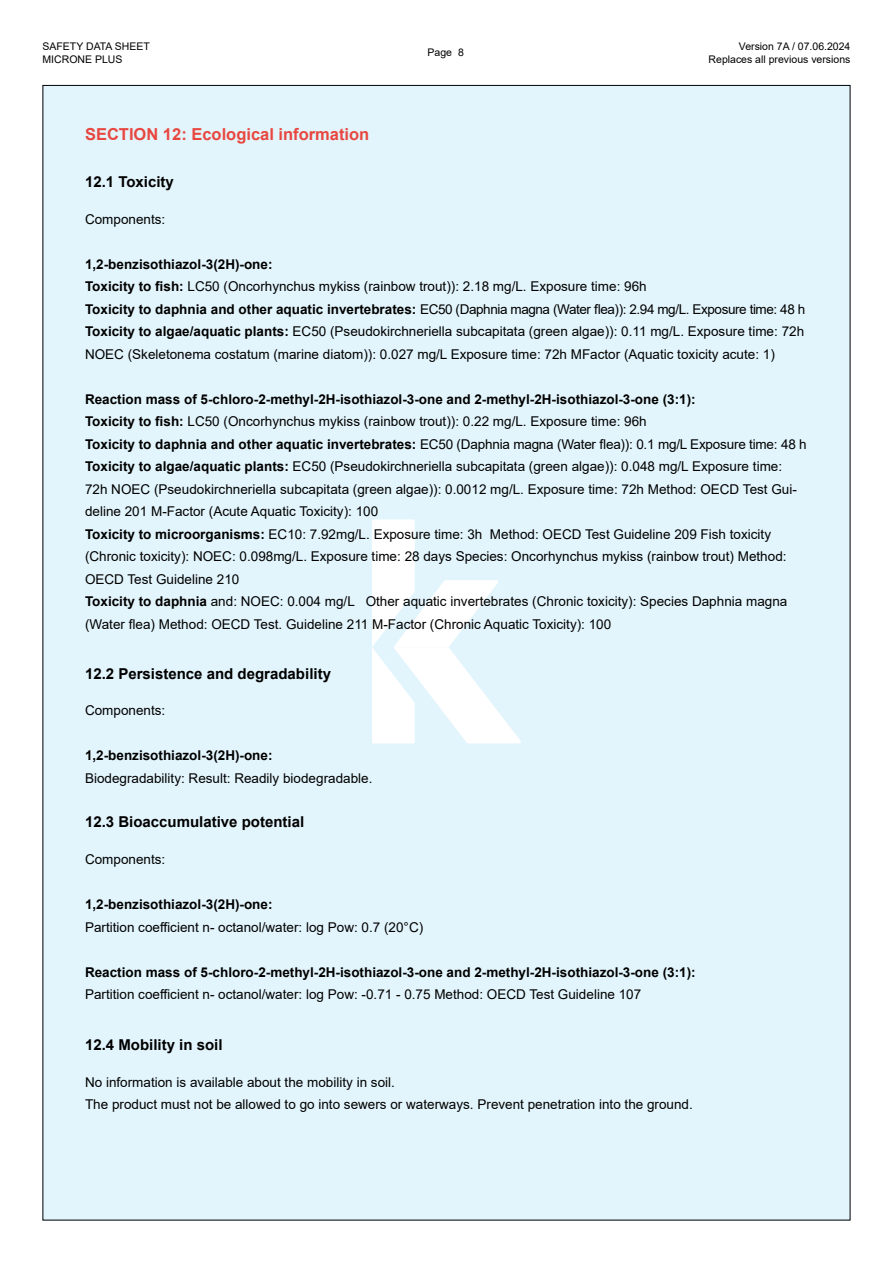
<style>
.page{position:relative;width:893px;height:1263px;background:#fff}
.page>*{position:absolute;margin:0;border:0;box-sizing:border-box;transform-origin:0 0}
.t1{font:700 16.5px "Arial";color:#e84740}
.t2{font:700 15px "Arial";color:#000}
.t3{font:13.5px/22.5px "Arial";color:#000}
.t4{font:700 13.5px "Arial";color:#000}
.t5{font:10.5px/12.6px "Arial";color:#000}
.s1{font-weight:700}
</style>
<div class="page">
<div style="left:43px;top:85px;width:807px;height:1135px;background:#e3f5fc"></div>
<svg style="left:372px;top:519px;width:149px;height:224px"></svg>
<p class="t5" style="left:43px;top:40px;width:109px">SAFETY DATA SHEET<br>MICRONE PLUS</p>
<p class="t5" style="left:709px;top:40px;width:143px;text-align:right">Version 7A / 07.06.2024<br>Replaces all previous versions</p>
<p class="t5" style="left:428px;top:46px;width:38px">Page 8</p>
<p class="t1" style="left:85px;top:122px;width:286px">SECTION 12: Ecological information</p>
<p class="t2" style="left:85px;top:171px;width:90px">12.1 Toxicity</p>
<p class="t3" style="left:85px;top:208px;width:82px">Components:</p>
<p class="t3" style="left:85px;top:253px;width:722px"><span class="s1">1,2-benzisothiazol-3(2H)-one:<br>Toxicity to fish:</span> LC50 (Oncorhynchus mykiss (rainbow trout)): 2.18 mg/L. Exposure time: 96h<br><span class="s1">Toxicity to daphnia and other aquatic invertebrates:</span> EC50 (Daphnia magna (Water flea)): 2.94 mg/L. Exposure time: 48 h <span class="s1">Toxicity to algae/aquatic plants:</span> EC50 (Pseudokirchneriella subcapitata (green algae)): 0.11 mg/L. Exposure time: 72h NOEC (Skeletonema costatum (marine diatom)): 0.027 mg/L Exposure time: 72h MFactor (Aquatic toxicity acute: 1)</p>
<p class="t3" style="left:85px;top:388px;width:723px"><span class="s1">Reaction mass of 5-chloro-2-methyl-2H-isothiazol-3-one and 2-methyl-2H-isothiazol-3-one (3:1):<br>Toxicity to fish:</span> LC50 (Oncorhynchus mykiss (rainbow trout)): 0.22 mg/L. Exposure time: 96h<br><span class="s1">Toxicity to daphnia and other aquatic invertebrates:</span> EC50 (Daphnia magna (Water flea)): 0.1 mg/L Exposure time: 48 h <span class="s1">Toxicity to algae/aquatic plants:</span> EC50 (Pseudokirchneriella subcapitata (green algae)): 0.048 mg/L Exposure time:<br>72h NOEC (Pseudokirchneriella subcapitata (green algae)): 0.0012 mg/L. Exposure time: 72h Method: OECD Test Gui&shy;deline 201 M-Factor (Acute Aquatic Toxicity): 100<br><span class="s1">Toxicity to microorganisms:</span> EC10: 7.92mg/L. Exposure time: 3h Method: OECD Test Guideline 209 Fish toxicity (Chronic toxicity): NOEC: 0.098mg/L. Exposure time: 28 days Species: Oncorhynchus mykiss (rainbow trout) Method:<br>OECD Test Guideline 210<br><span class="s1">Toxicity to daphnia</span> and: NOEC: 0.004 mg/L Other aquatic invertebrates (Chronic toxicity): Species Daphnia magna (Water flea) Method: OECD Test. Guideline 211 M-Factor (Chronic Aquatic Toxicity): 100</p>
<p class="t2" style="left:85px;top:663px;width:247px">12.2 Persistence and degradability</p>
<p class="t3" style="left:85px;top:699px;width:82px">Components:</p>
<p class="t4" style="left:85px;top:746px;width:189px">1,2-benzisothiazol-3(2H)-one:</p>
<p class="t3" style="left:85px;top:767px;width:289px">Biodegradability: Result: Readily biodegradable.</p>
<p class="t2" style="left:85px;top:811px;width:221px">12.3 Bioaccumulative potential</p>
<p class="t3" style="left:85px;top:848px;width:82px">Components:</p>
<p class="t4" style="left:85px;top:895px;width:189px">1,2-benzisothiazol-3(2H)-one:</p>
<p class="t3" style="left:85px;top:916px;width:340px">Partition coefficient n- octanol/water: log Pow: 0.7 (20°C)</p>
<p class="t4" style="left:85px;top:962px;width:612px">Reaction mass of 5-chloro-2-methyl-2H-isothiazol-3-one and 2-methyl-2H-isothiazol-3-one (3:1):</p>
<p class="t3" style="left:85px;top:983px;width:558px">Partition coefficient n- octanol/water: log Pow: -0.71 - 0.75 Method: OECD Test Guideline 107</p>
<p class="t2" style="left:85px;top:1034px;width:139px">12.4 Mobility in soil</p>
<p class="t3" style="left:85px;top:1071px;width:609px">No information is available about the mobility in soil.<br>The product must not be allowed to go into sewers or waterways. Prevent penetration into the ground.</p>
</div>
